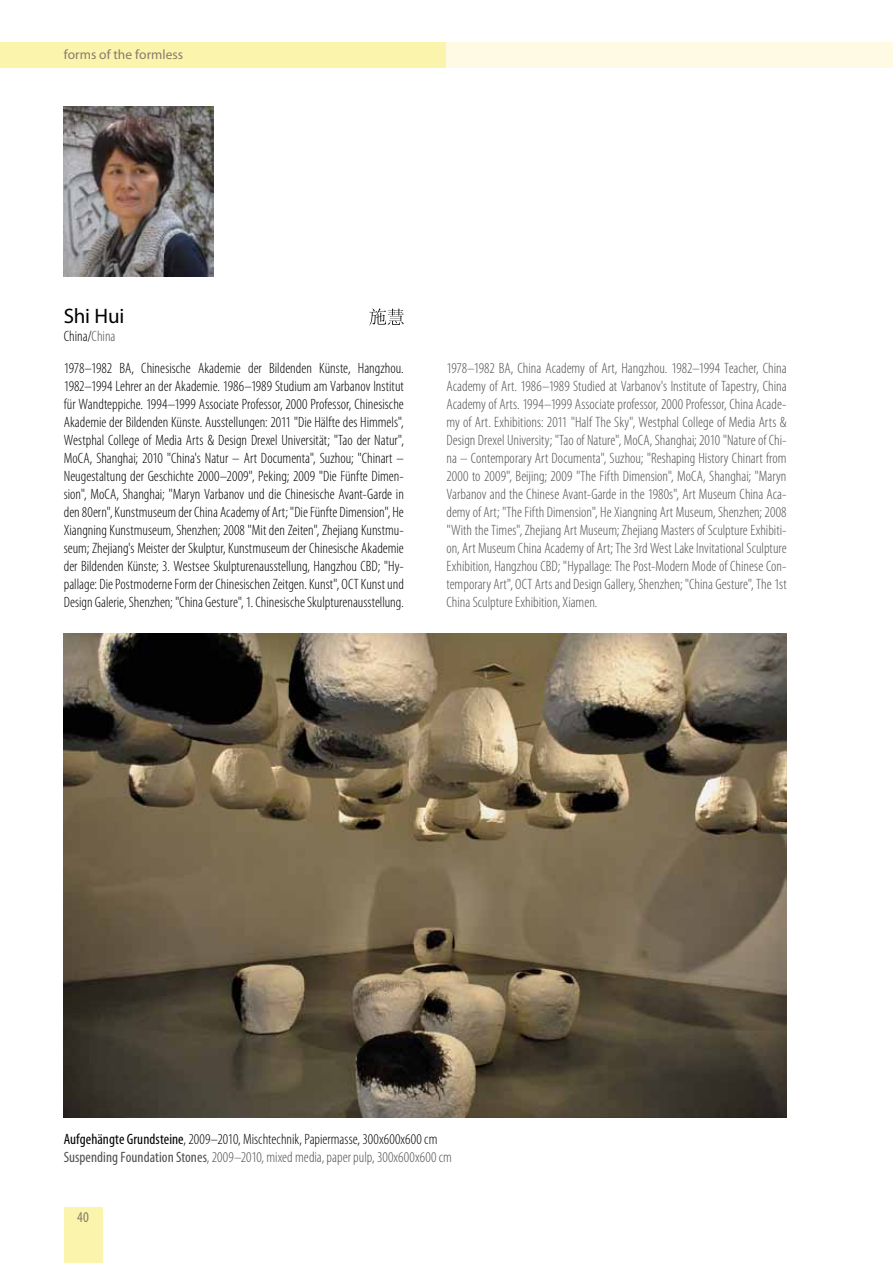
<style>
.page{position:relative;width:893px;height:1263px;background:#fff}
.page>*{position:absolute;margin:0;border:0;box-sizing:border-box;transform-origin:0 0}
.t1{font:21px "Myriad Pro";letter-spacing:-.01em;color:#000}
.t2{font:300 condensed 15px/18px "Myriad Pro";color:#000}
.t3{font:300 condensed 15px/18px "Myriad Pro";color:#504f53;text-align:justify}
.t4{font:condensed 15px "Myriad Pro";color:#847c6a}
.t5{font:13.5px "Myriad Pro";letter-spacing:.005em;color:#847c6a}
.s1{color:#504f53}
.s2{font-weight:400}
.s3{font-weight:400;color:#504f53}
</style>
<div class="page">
<div style="left:0;top:43px;width:446px;height:25px;background:#fbf4ad"></div>
<div style="left:64px;top:1208px;width:38px;height:55px;background:#fbf4ad"></div>
<div style="left:446px;top:43px;width:447px;height:25px;background:#fefae3"></div>
<svg style="left:369px;top:308px;width:35px;height:17px"></svg>
<img style="left:64px;top:106px;width:149px;height:170px">
<img style="left:64px;top:634px;width:723px;height:484px">
<p class="t5" style="left:64px;top:46px;width:121px">forms of the formless</p>
<h1 class="t1" style="left:64px;top:303px;width:62px">Shi Hui</h1>
<p class="t2" style="left:64px;top:327px;width:53px">China/<span class="s1">China</span></p>
<p class="t2" style="left:64px;top:359px;width:342px;text-align:justify">1978–1982 BA, Chinesische Akademie der Bildenden Künste, Hangzhou.<br>1982–1994 Lehrer an der Akademie. 1986–1989 Studium am Varbanov Institut für Wandteppiche. 1994–1999 Associate Professor, 2000 Professor, Chinesische Akademie der Bildenden Künste. Ausstellungen: 2011 "Die Hälfte des Himmels", Westphal College of Media Arts &amp; Design Drexel Universität; "Tao der Natur", MoCA, Shanghai; 2010 "China's Natur – Art Documenta", Suzhou; "Chinart – Neugestaltung der Geschichte 2000–2009", Peking; 2009 "Die Fünfte Dimen&shy;sion", MoCA, Shanghai; "Maryn Varbanov und die Chinesische Avant-Garde in den 80ern", Kunstmuseum der China Academy of Art; "Die Fünfte Dimension", He Xiangning Kunstmuseum, Shenzhen; 2008 "Mit den Zeiten", Zhejiang Kunstmu&shy;seum; Zhejiang's Meister der Skulptur, Kunstmuseum der Chinesische Akademie der Bildenden Künste; 3. Westsee Skulpturenausstellung, Hangzhou CBD; "Hy&shy;pallage: Die Postmoderne Form der Chinesischen Zeitgen. Kunst", OCT Kunst und Design Galerie, Shenzhen; "China Gesture", 1. Chinesische Skulpturenausstellung.</p>
<p class="t3" style="left:446px;top:359px;width:342px">1978–1982 BA, China Academy of Art, Hangzhou. 1982–1994 Teacher, China Academy of Art. 1986–1989 Studied at Varbanov's Institute of Tapestry, China Academy of Arts. 1994–1999 Associate professor, 2000 Professor, China Acade&shy;my of Art. Exhibitions: 2011 "Half The Sky", Westphal College of Media Arts &amp; Design Drexel University; "Tao of Nature", MoCA, Shanghai; 2010 "Nature of Chi&shy;na – Contemporary Art Documenta", Suzhou; "Reshaping History Chinart from 2000 to 2009", Beijing; 2009 "The Fifth Dimension", MoCA, Shanghai; "Maryn Varbanov and the Chinese Avant-Garde in the 1980s", Art Museum China Aca&shy;demy of Art; "The Fifth Dimension", He Xiangning Art Museum, Shenzhen; 2008 "With the Times", Zhejiang Art Museum; Zhejiang Masters of Sculpture Exhibiti&shy;on, Art Museum China Academy of Art; The 3rd West Lake Invitational Sculpture Exhibition, Hangzhou CBD; "Hypallage: The Post-Modern Mode of Chinese Con&shy;temporary Art", OCT Arts and Design Gallery, Shenzhen; "China Gesture", The 1st China Sculpture Exhibition, Xiamen.</p>
<p class="t2" style="left:64px;top:1130px;width:390px"><span class="s2">Aufgehängte Grundsteine</span>, 2009–2010, Mischtechnik, Papiermasse, 300x600x600 cm<br><span class="s3">Suspending Foundation Stones</span><span class="s1">, 2009–2010, mixed media, paper pulp, 300x600x600 cm</span></p>
<p class="t4" style="left:77px;top:1208px;width:13px">40</p>
</div>
